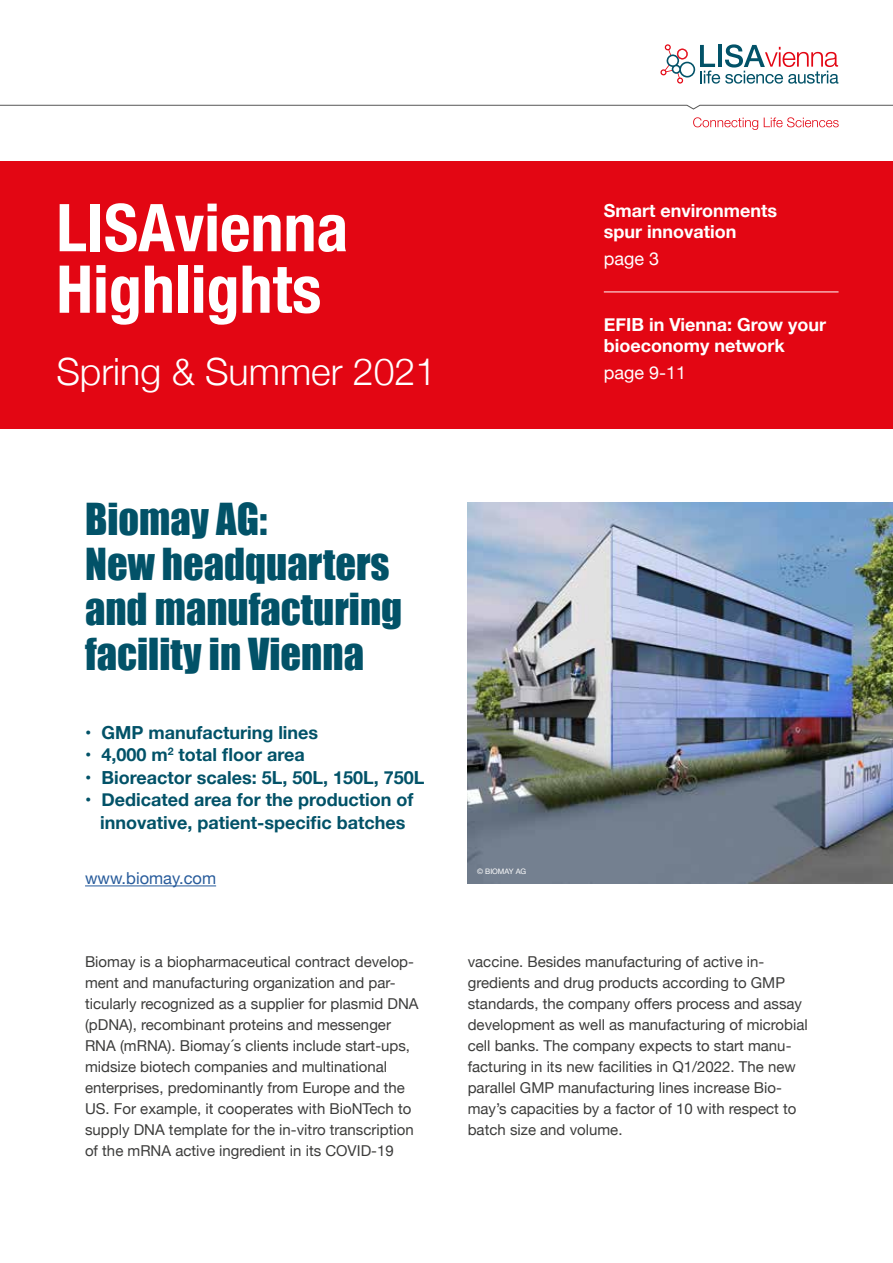
<style>
.page{position:relative;width:893px;height:1263px;background:#fff}
.page>*{position:absolute;margin:0;border:0;box-sizing:border-box;transform-origin:0 0}
.Ü1{font:700 condensed 66px/61.5px "Helvetica Neue";color:#fff}
.Ü1-2{font:40.5px/45px "Impact";color:#025268}
.Ü1-3{font:300 37.5px "Helvetica Neue";color:#fff}
.Ü2{font:700 18px/22.5px "Helvetica Neue";color:#025268;text-align:center}
.Ü2-2{font:700 18px "Helvetica Neue";color:#fff}
.copytext{font:18px "Helvetica Neue";color:#fff}
.Links{font:16.5px "Helvetica Neue";color:#275b9b}
.copytext-2{font:15px/21px "Helvetica Neue";color:#3c3c3b}
.copyright{font:7.5px "Helvetica Neue";color:#fff}
</style>
<div class="page">
<img style="left:468px;top:503px;width:425px;height:380px">
<div style="left:0;top:162px;width:893px;height:267px;background:#e30613"></div>
<hr style="left:604px;top:292px;width:234px;height:1px;background:#fff">
<svg style="left:693px;top:117px;width:146px;height:13px"></svg>
<svg style="left:0;top:105px;width:893px;height:4px"></svg>
<svg style="left:660px;top:44px;width:178px;height:40px"></svg>
<hr style="left:85px;top:885px;width:131px;height:1px;background:#275b9b">
<h1 class="Ü1" style="left:56px;top:192px;width:293px">LISAvienna<br>Highlights</h1>
<h1 class="Ü1-3" style="left:56px;top:341px;width:381px">Spring &amp; Summer 2021</h1>
<h2 class="Ü2-2" style="left:604px;top:197px;width:175px">Smart environments</h2>
<h2 class="Ü2-2" style="left:604px;top:218px;width:134px">spur innovation</h2>
<p class="copytext" style="left:604px;top:246px;width:57px">page 3</p>
<h2 class="Ü2-2" style="left:604px;top:311px;width:224px">EFIB in Vienna: Grow your</h2>
<h2 class="Ü2-2" style="left:604px;top:332px;width:182px">bioeconomy network</h2>
<p class="copytext" style="left:604px;top:360px;width:84px">page 9-11</p>
<h1 class="Ü1-2" style="left:85px;top:496px;width:184px">Biomay AG:</h1>
<h1 class="Ü1-2" style="left:85px;top:541px;width:319px">New headquarters and manufacturing facility in Vienna</h1>
<h2 class="Ü2" style="left:85px;top:721px;width:235px">• GMP manufacturing lines</h2>
<h2 class="Ü2" style="left:85px;top:744px;width:221px">• 4,000 m<sup>2</sup> total floor area</h2>
<h2 class="Ü2" style="left:85px;top:766px;width:341px">• Bioreactor scales: 5L, 50L, 150L, 750L</h2>
<h2 class="Ü2" style="left:85px;top:789px;width:330px">• Dedicated area for the production of innovative, patient-specific batches</h2>
<p class="Links" style="left:85px;top:866px;width:133px">www.biomay.com</p>
<p class="copytext-2" style="left:85px;top:952px;width:335px">Biomay is a biopharmaceutical contract develop&shy;ment and manufacturing organization and par&shy;ticularly recognized as a supplier for plasmid DNA (pDNA), recombinant proteins and messenger RNA (mRNA). Biomay´s clients include start-ups, midsize biotech companies and multinational enterprises, predominantly from Europe and the US. For example, it cooperates with BioNTech to supply DNA template for the in-vitro transcription of the mRNA active ingredient in its COVID-19</p>
<p class="copyright" style="left:477px;top:865px;width:51px">© BIOMAY AG</p>
<p class="copytext-2" style="left:468px;top:952px;width:342px">vaccine. Besides manufacturing of active in&shy;gredients and drug products according to GMP standards, the company offers process and assay development as well as manufacturing of microbial cell banks. The company expects to start manu&shy;facturing in its new facilities in Q1/2022. The new parallel GMP manufacturing lines increase Bio&shy;may’s capacities by a factor of 10 with respect to batch size and volume.</p>
</div>
